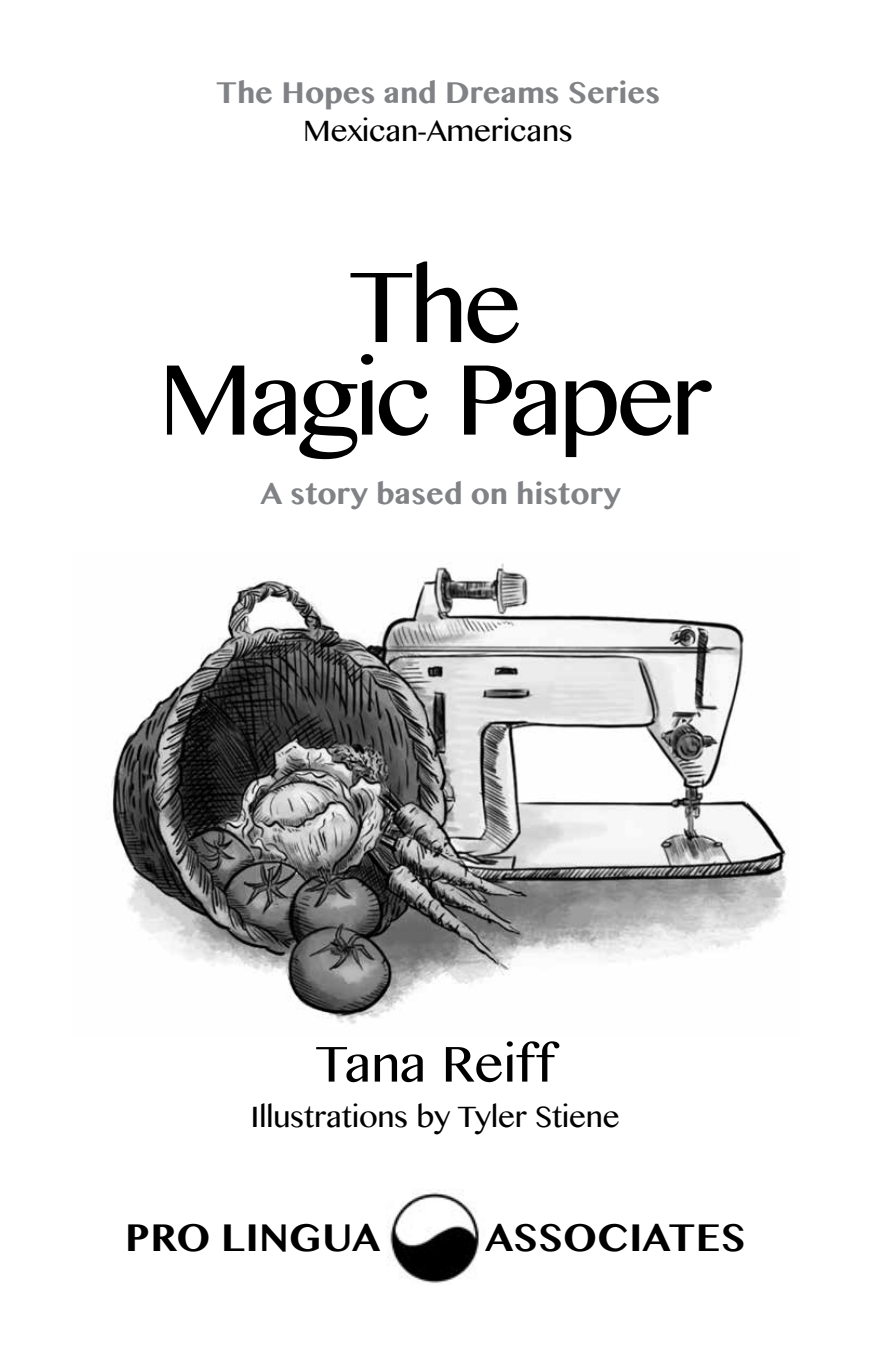
<style>
.page{position:relative;width:871px;height:1357px;background:#fff}
.page>*{position:absolute;margin:0;border:0;box-sizing:border-box;transform-origin:0 0}
.t1{font:108px "Telugu MN";letter-spacing:-.035em;color:#000}
.t2{font:54px "Telugu MN";color:#000}
.t3{font:700 40.5px "Telugu MN";color:#000}
.t4{font:700 31.5px "Telugu MN";color:#808285}
.t5{font:31.5px "Telugu MN";color:#000}
</style>
<div class="page">
<img style="left:386px;top:1190px;width:93px;height:93px">
<img style="left:111px;top:563px;width:678px;height:461px">
<p class="t4" style="left:216px;top:74px;width:446px">The Hopes and Dreams Series</p>
<p class="t5" style="left:303px;top:112px;width:271px">Mexican-Americans</p>
<h1 class="t1" style="left:348px;top:242px;width:176px">The</h1>
<h1 class="t1" style="left:158px;top:334px;width:555px">Magic Paper</h1>
<p class="t4" style="left:260px;top:474px;width:362px">A story based on history</p>
<h2 class="t2" style="left:315px;top:1031px;width:242px">Tana Reiff</h2>
<p class="t5" style="left:251px;top:1097px;width:370px">Illustrations by Tyler Stiene</p>
<p class="t3" style="left:125px;top:1213px;width:256px">PRO LINGUA</p>
<p class="t3" style="left:485px;top:1213px;width:262px">ASSOCIATES</p>
</div>
